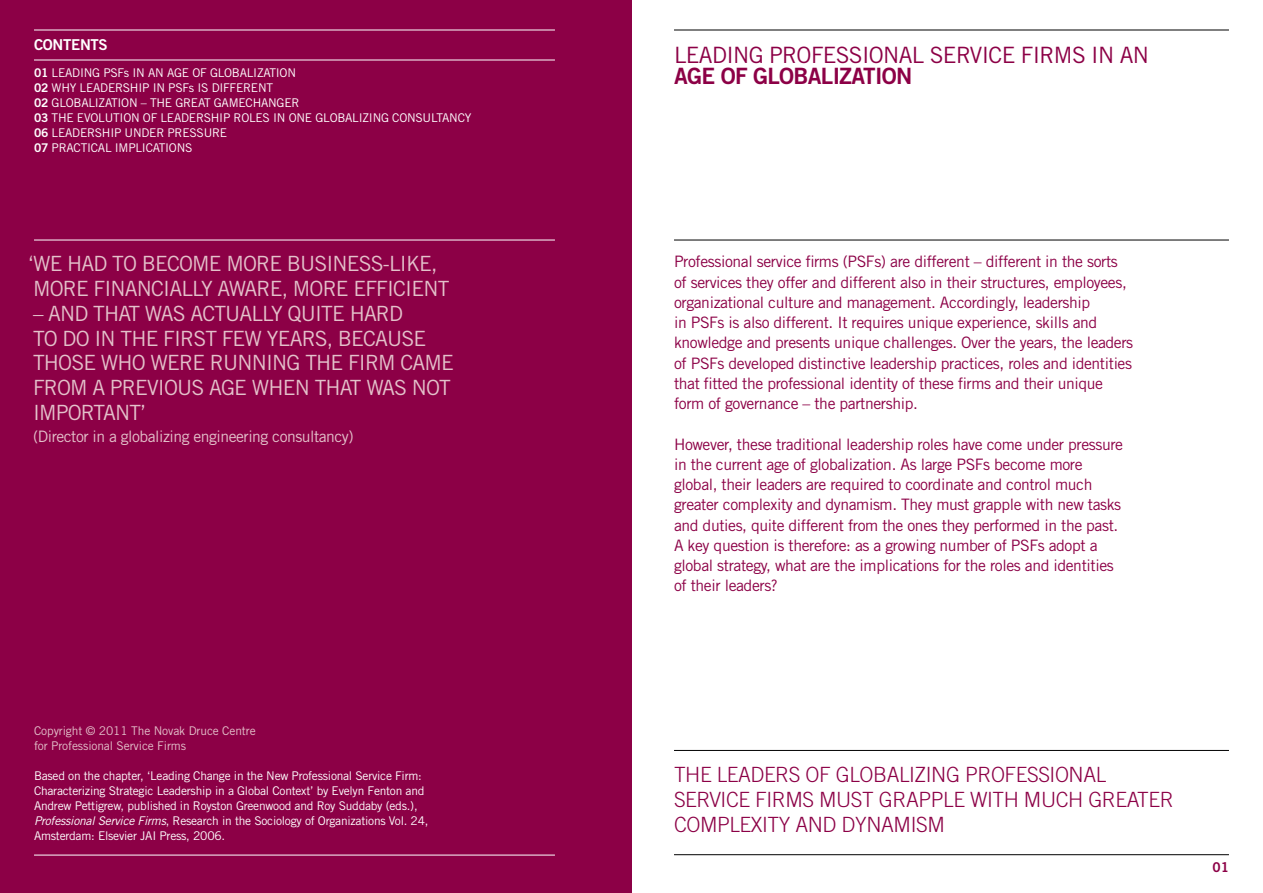
<style>
.page{position:relative;width:1263px;height:893px;background:#fff}
.page>*{position:absolute;margin:0;border:0;box-sizing:border-box;transform-origin:0 0}
.t1{font:22.5px "Trade Gothic";letter-spacing:-.03em;color:#8c0046}
.t2{font:22.5px "Trade Gothic Bold Two";letter-spacing:-.03em;color:#8c0046}
.t3{font:21px/24.8px "Trade Gothic";letter-spacing:-.04em;color:#e3c1ca}
.t4{font:300 21px/24.8px "Trade Gothic";letter-spacing:-.02em;color:#8c0046}
.t5{font:15.75px/20.2px "Trade Gothic";letter-spacing:-.025em;color:#8c0046}
.t6{font:15.75px "Trade Gothic";letter-spacing:-.03em;color:#e3c1ca}
.t7{font:15px "Trade Gothic Bold Two";letter-spacing:-.02em;color:#fff}
.t8{font:13.5px "Trade Gothic Bold Two";color:#8c0046}
.t9{font:12px/15px "Trade Gothic";letter-spacing:-.02em;color:#fff}
.t10{font:12px/15px "Trade Gothic";letter-spacing:-.01em;color:#e3c1ca}
.s1{font-family:"Trade Gothic Bold Two"}
.s2{font-style:italic}
</style>
<div class="page">
<hr style="left:674px;top:854px;width:555px;height:1px;background:#000">
<div style="left:0;top:0;width:631px;height:893px;background:#8c0046"></div>
<hr style="left:674px;top:30px;width:555px;height:1px;background:#000">
<hr style="left:34px;top:240px;width:521px;height:1px;background:#fff">
<hr style="left:34px;top:855px;width:521px;height:1px;background:#fff">
<hr style="left:34px;top:30px;width:521px;height:1px;background:#fff">
<hr style="left:34px;top:60px;width:521px;height:1px;background:#fff">
<hr style="left:674px;top:240px;width:555px;height:1px;background:#000">
<hr style="left:674px;top:750px;width:555px;height:1px;background:#000">
<p class="t7" style="left:34px;top:36px;width:75px">CONTENTS</p>
<p class="t9" style="left:34px;top:65px;width:439px"><span class="s1">01</span> Leading PSFs in an Age of Globalization<br><span class="s1">02</span> Why Leadership in PSFs is Different<br><span class="s1">02</span> Globalization – the Great Gamechanger<br><span class="s1">03</span> The Evolution of Leadership Roles in One Globalizing Consultancy <span class="s1">06</span> Leadership under Pressure<br><span class="s1">07</span> Practical I mplications</p>
<h2 class="t3" style="left:28px;top:251px;width:418px">‘We had to become more business-like, more financially aware, more efficient</h2>
<h2 class="t3" style="left:33px;top:301px;width:422px">– and that was actually quite hard<br>to do in the first few years, because those who were running the firm came from a previous age when that was not important’</h2>
<p class="t6" style="left:33px;top:427px;width:322px">(Director in a globalizing engineering consultancy)</p>
<h1 class="t1" style="left:674px;top:42px;width:477px">Leading Professional service firms in an</h1>
<h1 class="t2" style="left:674px;top:62px;width:240px">AG E OF GLOBALIZATION</h1>
<p class="t5" style="left:674px;top:251px;width:461px">Professional service firms (PSFs) are different – different in the sorts of services they offer and different also in their structures, employees, organizational culture and management. Accordingly, leadership<br>in PSFs is also different. It requires unique experience, skills and knowledge and presents unique challenges. Over the years, the leaders of PSFs developed distinctive leadership practices, roles and identities that fitted the professional identity of these firms and their unique form of governance – the partnership.</p>
<p class="t5" style="left:674px;top:434px;width:451px">However, these traditional leadership roles have come under pressure in the current age of globalization. As large PSFs become more global, their leaders are required to coordinate and control much greater complexity and dynamism. They must grapple with new tasks and duties, quite different from the ones they performed in the past.<br>A key question is therefore: as a growing number of PSFs adopt a global strategy, what are the implications for the roles and identities of their leaders?</p>
<p class="t10" style="left:34px;top:723px;width:223px">Copyright © 2011 The N ovak Druce Centre for Professional Service Firms</p>
<p class="t9" style="left:34px;top:768px;width:396px">Based on the chapter, ‘Leading Change in the N ew Professional Service Firm:<br>Characterizing Strategic Leadership in a Global Context’ by Evelyn Fenton and Andrew Pettigrew, published in Royston Greenwood and Roy Suddaby (eds.), <span class="s2">Professional Service Firms</span>, R esearch in the Sociology of Organizations Vol. 24, Amsterdam: E lsevier JAI Press, 2006.</p>
<h2 class="t4" style="left:674px;top:762px;width:501px">THE LEADERS OF GLOBALIZING PROFESSIONAL<br>SERVICE FIRMS MUST GRAPPLE WITH MUCH GREATER<br>COMPLEXITY AND DYNAMISM</h2>
<p class="t8" style="left:1212px;top:859px;width:18px">01</p>
</div>
